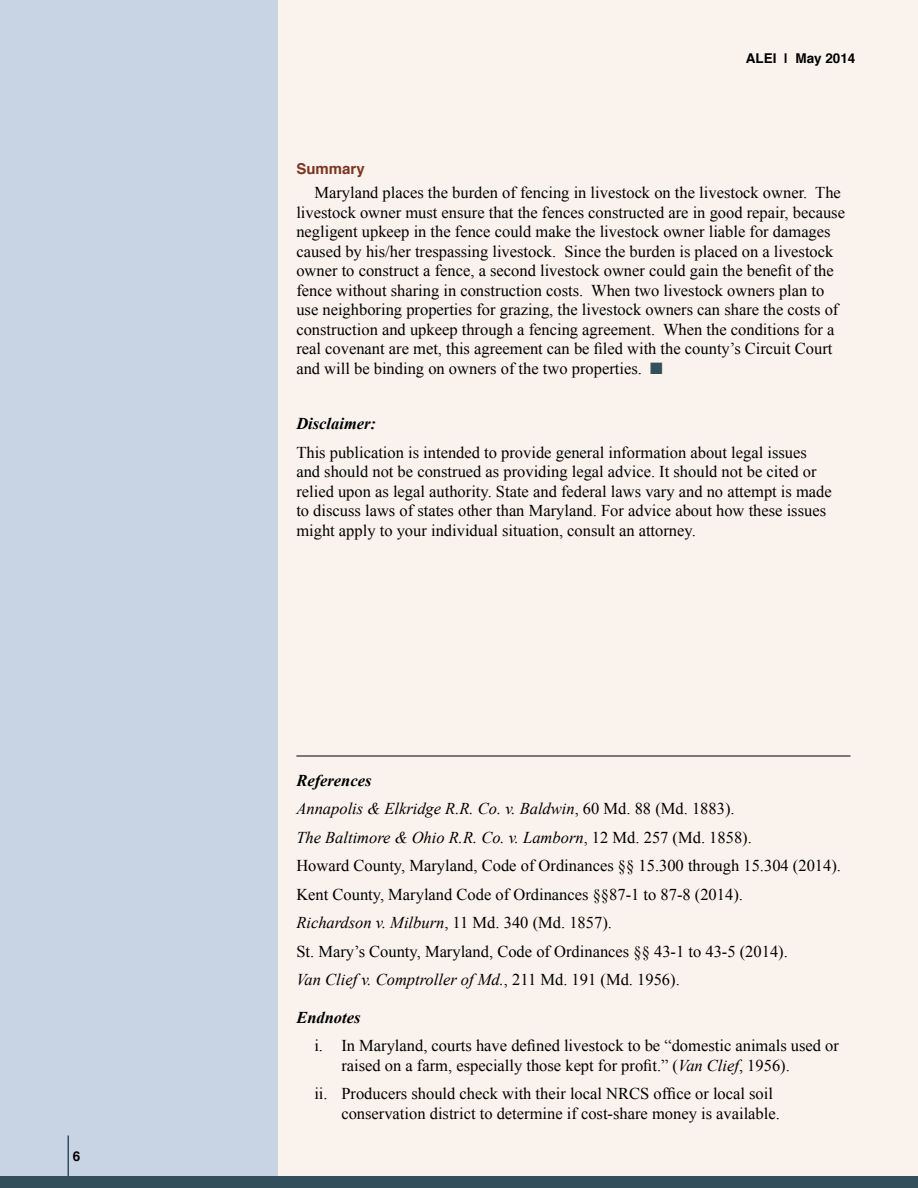
<style>
.page{position:relative;width:918px;height:1188px;background:#f9f2ed}
.page>*{position:absolute;margin:0;border:0;box-sizing:border-box;transform-origin:0 0}
.t1{font:16.5px/19.5px "Times New Roman";color:#000}
.t2{font:italic 16.5px "Times New Roman";color:#000}
.t3{font:italic 700 16.5px "Times New Roman";color:#000}
.t4{font:700 15px "Helvetica";color:#7c3520}
.t5{font:700 13.5px "Helvetica";color:#000}
.s1{color:#344f5c}
.s2{font-style:normal}
.s3{font-style:italic}
</style>
<div class="page">
<div style="left:0;top:0;width:278px;height:1182px;background:#c8d4e4"></div>
<div style="left:0;top:1176px;width:918px;height:12px;background:#344f5c"></div>
<hr style="left:68px;top:1136px;width:1px;height:40px;background:#344f5c">
<hr style="left:296px;top:756px;width:554px;height:1px;background:#000">
<p class="t5" style="left:73px;top:1145px;width:9px">6</p>
<p class="t5" style="left:746px;top:47px;width:111px">ALEI | May 2014</p>
<h2 class="t4" style="left:296px;top:157px;width:70px">Summary</h2>
<p class="t1" style="left:296px;top:183px;width:550px;text-indent:18px">Maryland places the burden of fencing in livestock on the livestock owner. The livestock owner must ensure that the fences constructed are in good repair, because negligent upkeep in the fence could make the livestock owner liable for damages caused by his/her trespassing livestock. Since the burden is placed on a livestock owner to construct a fence, a second livestock owner could gain the benefit of the fence without sharing in construction costs. When two livestock owners plan to use neighboring properties for grazing, the livestock owners can share the costs of construction and upkeep through a fencing agreement. When the conditions for a real covenant are met, this agreement can be filed with the county’s Circuit Court and will be binding on owners of the two properties. <span class="s1">■</span></p>
<h3 class="t3" style="left:296px;top:412px;width:81px">Disclaimer:</h3>
<p class="t1" style="left:296px;top:442px;width:537px">This publication is intended to provide general information about legal issues and should not be construed as providing legal advice. It should not be cited or relied upon as legal authority. State and federal laws vary and no attempt is made to discuss laws of states other than Maryland. For advice about how these issues might apply to your individual situation, consult an attorney.</p>
<h2 class="t3" style="left:296px;top:769px;width:77px">References</h2>
<p class="t2" style="left:296px;top:798px;width:440px">Annapolis &amp; Elkridge R.R. Co. v. Baldwin<span class="s2">, 60 Md. 88 (Md. 1883).</span></p>
<p class="t2" style="left:296px;top:826px;width:457px">The Baltimore &amp; Ohio R.R. Co. v. Lamborn<span class="s2">, 12 Md. 257 (Md. 1858).</span></p>
<p class="t1" style="left:296px;top:856px;width:546px">Howard County, Maryland, Code of Ordinances §§ 15.300 through 15.304 (2014).</p>
<p class="t1" style="left:296px;top:884px;width:448px">Kent County, Maryland Code of Ordinances §§87-1 to 87-8 (2014).</p>
<p class="t2" style="left:296px;top:912px;width:317px">Richardson v. Milburn<span class="s2">, 11 Md. 340 (Md. 1857).</span></p>
<p class="t1" style="left:296px;top:941px;width:493px">St. Mary’s County, Maryland, Code of Ordinances §§ 43-1 to 43-5 (2014).</p>
<p class="t2" style="left:296px;top:969px;width:385px">Van Clief v. Comptroller of Md.<span class="s2">, 211 Md. 191 (Md. 1956).</span></p>
<h2 class="t3" style="left:296px;top:1006px;width:66px">Endnotes</h2>
<p class="t1" style="left:341px;top:1036px;width:499px;text-indent:-27px">i. In Maryland, courts have defined livestock to be “domestic animals used or raised on a farm, especially those kept for profit.” (<span class="s3">Van Clief</span>, 1956).</p>
<p class="t1" style="left:341px;top:1084px;width:440px;text-indent:-27px">ii. Producers should check with their local NRCS office or local soil conservation district to determine if cost-share money is available.</p>
</div>
